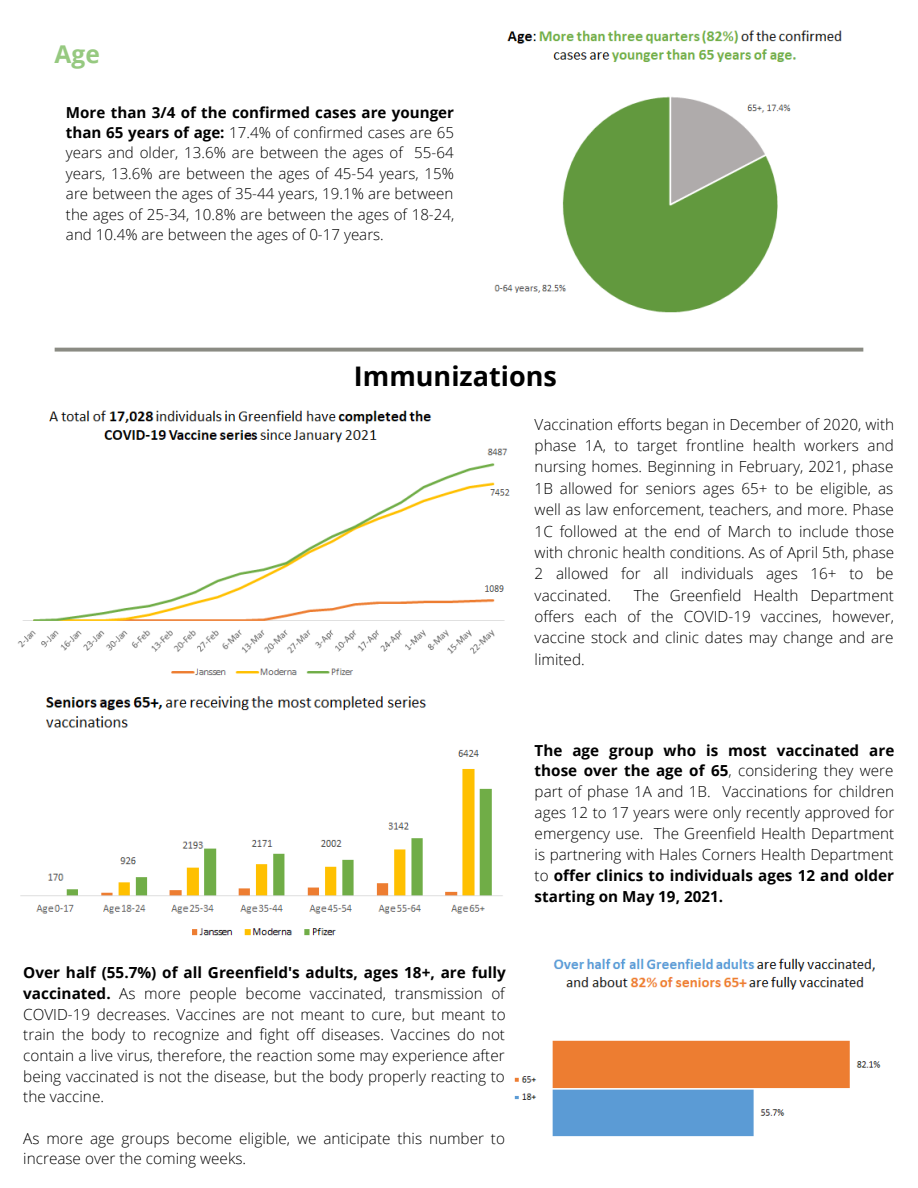
<style>
.page{position:relative;width:918px;height:1188px;background:#fff}
.page>*{position:absolute;margin:0;border:0;box-sizing:border-box;transform-origin:0 0}
.t1{font:700 27px "Open Sans";color:#000}
.t2{font:700 24.45px "Open Sans";color:#96c980}
.t3{font:300 15.3px/21.3px "Open Sans";color:#000;text-align:justify}
.t4{font:300 15.15px/20.4px "Open Sans";color:#000;text-align:justify}
.s1{font-weight:700}
</style>
<div class="page">
<svg style="left:55px;top:348px;width:808px;height:4px;background:#969790"></svg>
<img style="left:494px;top:30px;width:348px;height:283px">
<img style="left:17px;top:410px;width:493px;height:266px">
<img style="left:514px;top:958px;width:367px;height:179px">
<img style="left:20px;top:696px;width:483px;height:240px">
<p class="t2" style="left:55px;top:37px;width:47px">Age</p>
<p class="t4" style="left:66px;top:101px;width:390px"><span class="s1">More than 3/4 of the confirmed cases are younger than 65 years of age:</span> 17.4% of confirmed cases are 65 years and older, 13.6% are between the ages of 55-64 years, 13.6% are between the ages of 45-54 years, 15% are between the ages of 35-44 years, 19.1% are between the ages of 25-34, 10.8% are between the ages of 18-24, and 10.4% are between the ages of 0-17 years.</p>
<p class="t1" style="left:354px;top:357px;width:204px">Immunizations</p>
<p class="t3" style="left:535px;top:413px;width:361px">Vaccination efforts began in December of 2020, with phase 1A, to target frontline health workers and nursing homes. Beginning in February, 2021, phase 1B allowed for seniors ages 65+ to be eligible, as well as law enforcement, teachers, and more. Phase 1C followed at the end of March to include those with chronic health conditions. As of April 5th, phase 2 allowed for all individuals ages 16+ to be vaccinated.</p>
<p class="t3" style="left:535px;top:584px;width:361px;text-indent:99px">The Greenfield Health Department offers each of the COVID-19 vaccines, however, vaccine stock and clinic dates may change and are limited.</p>
<p class="t3" style="left:23px;top:962px;width:484px;line-height:20.7px"><span class="s1">Over half (55.7%) of all Greenfield's adults, ages 18+, are fully vaccinated.</span> As more people become vaccinated, transmission of COVID-19 decreases. Vaccines are not meant to cure, but meant to train the body to recognize and fight off diseases. Vaccines do not contain a live virus, therefore, the reaction some may experience after being vaccinated is not the disease, but the body properly reacting to the vaccine.</p>
<p class="t3" style="left:23px;top:1127px;width:483px;line-height:20.7px">As more age groups become eligible, we anticipate this number to increase over the coming weeks.</p>
<p class="t3" style="left:535px;top:739px;width:361px"><span class="s1">The age group who is most vaccinated are those over the age of 65</span>, considering they were part of phase 1A and 1B. Vaccinations for children ages 12 to 17 years were only recently approved for emergency use. The Greenfield Health Department is partnering with Hales Corners Health Department to <span class="s1">offer clinics to individuals ages 12 and older starting on May 19, 2021.</span></p>
</div>
